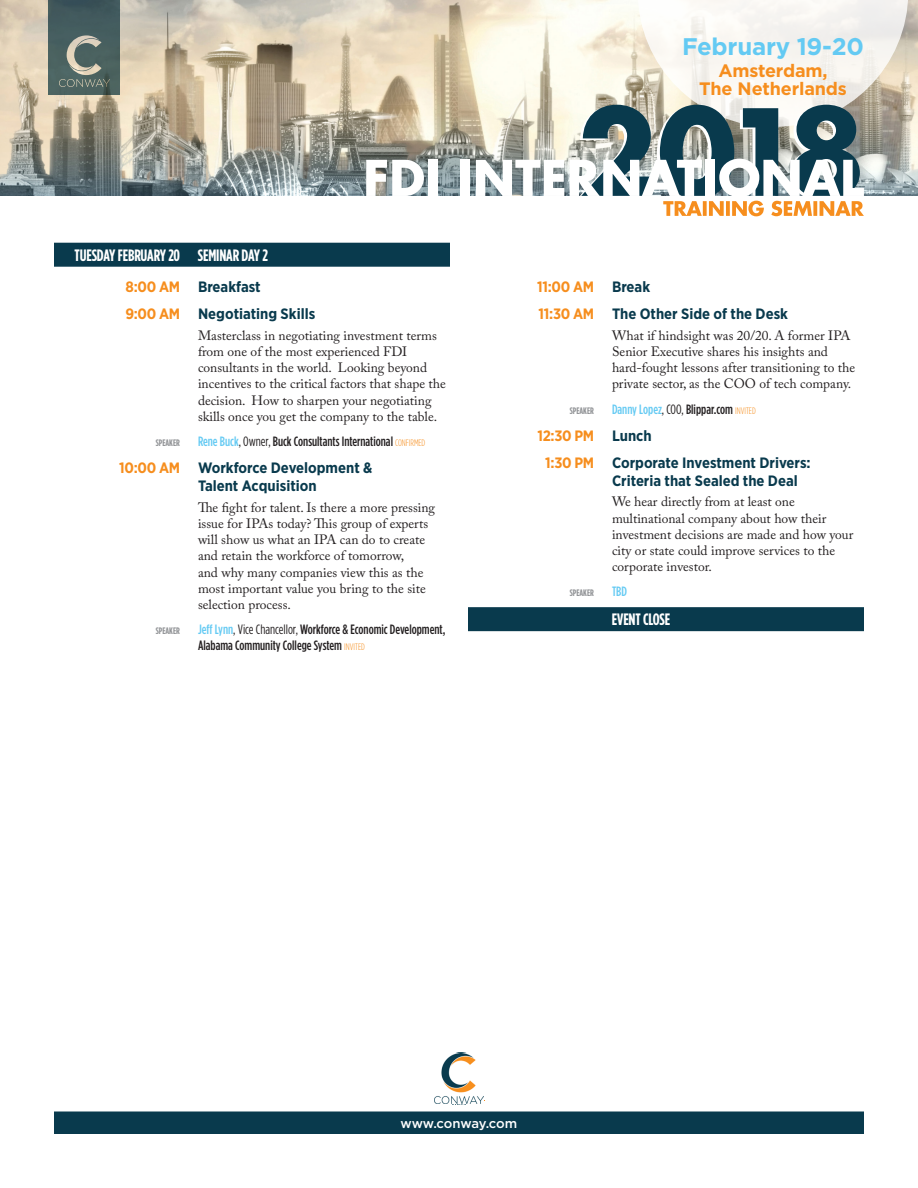
<style>
.page{position:relative;width:918px;height:1188px;background:#fff}
.page>*{position:absolute;margin:0;border:0;box-sizing:border-box;transform-origin:0 0}
.t1{font:700 24px "Gotham";letter-spacing:-.01em;color:#64caf3}
.t2{font:700 18px/18px "Gotham";letter-spacing:-.01em;color:#f68e1e;text-align:center}
.Prog_Dates{font:700 16.5px "Gotham Condensed";letter-spacing:-.01em;color:#fff}
.Prog_Times___Titles{font:700 15px/18px "Gotham Narrow";color:#093a4d}
.Prog_Times___Titles-2{font:700 15px "Gotham Narrow";letter-spacing:-.02em;color:#f68e1e}
.Prog_Body_copy{font:13.5px/16.2px "Adobe Caslon Pro";color:#231f20}
.Prog_Moderated_By_Pa{font:500 13.5px/16.2px "Gotham Condensed";color:#231f20}
.Prog_Moderated_By_Pa-2{font:500 13.5px "Gotham Condensed";color:#64caf3}
.t3{font:500 13.2px "Gotham";letter-spacing:-.015em;color:#fff}
.Prog_Moderated_By_Pa-3{font:700 9.45px "Gotham Condensed";color:#939598}
.s1{color:#f68e1e}
.s2{color:#64caf3}
.s3{font-weight:400}
.s4{font-weight:300;font-size:9.45px;color:#f68e1e}
.s5{color:#093a4d}
</style>
<div class="page">
<div style="left:54px;top:1112px;width:810px;height:22px;background:#093a4d"></div>
<svg style="left:436px;top:1052px;width:45px;height:53px"></svg>
<img style="left:434px;top:1053px;width:50px;height:50px">
<img style="left:0;top:0;width:918px;height:196px">
<svg style="left:366px;top:160px;width:58px;height:36px"></svg>
<div style="left:428px;top:160px;width:10px;height:36px;background:#fff"></div>
<div style="left:460px;top:160px;width:10px;height:36px;background:#fff"></div>
<svg style="left:476px;top:160px;width:88px;height:36px"></svg>
<svg style="left:570px;top:0;width:338px;height:216px"></svg>
<div style="left:49px;top:0;width:71px;height:95px;background:linear-gradient(to right,#445c5f,#425a5b)"></div>
<svg style="left:59px;top:35px;width:51px;height:52px;background:#6d7c75"></svg>
<div style="left:54px;top:243px;width:396px;height:24px;background:#093a4d"></div>
<div style="left:468px;top:607px;width:396px;height:24px;background:#093a4d"></div>
<p class="Prog_Dates" style="left:75px;top:245px;width:195px">TUESDAY FEBRUARY 20 SEMINAR DAY 2</p>
<p class="Prog_Times___Titles" style="left:126px;top:278px;width:137px"><span class="s1">8:00 AM</span> Breakfast</p>
<p class="Prog_Times___Titles" style="left:125px;top:305px;width:191px"><span class="s1">9:00 AM</span> Negotiating Skills</p>
<p class="Prog_Body_copy" style="left:198px;top:327px;width:249px">Masterclass in negotiating investment terms from one of the most experienced FDI consultants in the world. Looking beyond incentives to the critical factors that shape the decision. How to sharpen your negotiating skills once you get the company to the table.</p>
<p class="Prog_Moderated_By_Pa-3" style="left:156px;top:437px;width:26px">SPEAKER</p>
<p class="Prog_Moderated_By_Pa" style="left:198px;top:433px;width:229px"><span class="s2">Rene Buck</span><span class="s3">, Owner,</span> Buck Consultants International <span class="s4">CONFIRMED</span></p>
<p class="Prog_Times___Titles" style="left:198px;top:459px;width:176px;text-indent:-79px"><span class="s1">10:00 AM</span> Workforce Development &amp;<br>Talent Acquisition</p>
<p class="Prog_Body_copy" style="left:198px;top:499px;width:239px">The fight for talent. Is there a more pressing issue for IPAs today? This group of experts will show us what an IPA can do to create and retain the workforce of tomorrow,<br>and why many companies view this as the most important value you bring to the site selection process.</p>
<p class="Prog_Moderated_By_Pa-3" style="left:156px;top:625px;width:26px">SPEAKER</p>
<p class="Prog_Moderated_By_Pa" style="left:198px;top:621px;width:249px"><span class="s2">Jeff Lynn</span><span class="s3">, Vice Chancellor,</span> Workforce &amp; Economic Development,<br>Alabama Community College System <span class="s4">INVITED</span></p>
<h1 class="t1" style="left:682px;top:30px;width:183px">February 19-20</h1>
<h2 class="t2" style="left:699px;top:62px;width:149px">Amsterdam,<br>The Netherlands</h2>
<p class="Prog_Times___Titles-2" style="left:537px;top:277px;width:114px">11:00 AM <span class="s5">Break</span></p>
<p class="Prog_Times___Titles" style="left:539px;top:305px;width:251px"><span class="s1">11:30 AM</span> The Other Side of the Desk</p>
<p class="Prog_Body_copy" style="left:612px;top:327px;width:245px">What if hindsight was 20/20. A former IPA Senior Executive shares his insights and hard-fought lessons after transitioning to the private sector, as the COO of tech company.</p>
<p class="Prog_Moderated_By_Pa-3" style="left:570px;top:405px;width:26px">SPEAKER</p>
<p class="Prog_Moderated_By_Pa" style="left:612px;top:401px;width:145px"><span class="s2">Danny Lopez</span><span class="s3">, COO,</span> Blippar.com <span class="s4">INVITED</span></p>
<p class="Prog_Times___Titles-2" style="left:537px;top:426px;width:116px">12:30 PM <span class="s5">Lunch</span></p>
<p class="Prog_Times___Titles" style="left:612px;top:453px;width:200px;text-indent:-67px"><span class="s1">1:30 PM</span> Corporate Investment Drivers:<br>Criteria that Sealed the Deal</p>
<p class="Prog_Body_copy" style="left:612px;top:494px;width:243px">We hear directly from at least one multinational company about how their investment decisions are made and how your city or state could improve services to the corporate investor.</p>
<p class="Prog_Moderated_By_Pa-3" style="left:570px;top:588px;width:26px">SPEAKER</p>
<p class="Prog_Moderated_By_Pa-2" style="left:612px;top:584px;width:17px">TBD</p>
<p class="Prog_Dates" style="left:612px;top:610px;width:60px">EVENT CLOSE</p>
<p class="t3" style="left:401px;top:1115px;width:118px">www.conway.com</p>
</div>
